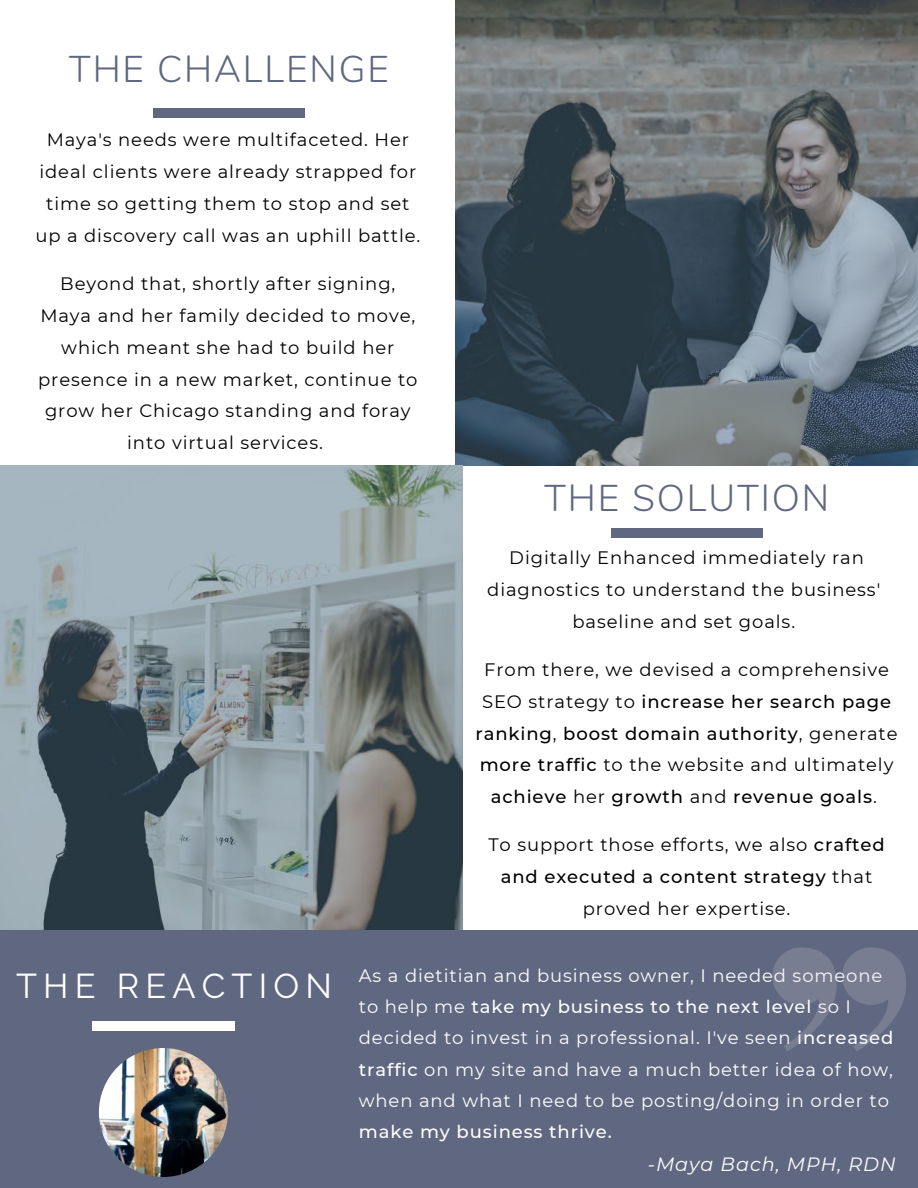
<style>
.page{position:relative;width:918px;height:1188px;background:#fff}
.page>*{position:absolute;margin:0;border:0;box-sizing:border-box;transform-origin:0 0}
.t1{font:300 37.2px "Nunito";letter-spacing:.05em;color:#606780}
.t2{font:34.35px "Raleway";letter-spacing:.18em;color:#fff}
.t3{font:italic 19.2px "Montserrat";letter-spacing:.05em;color:#fff}
.t4{font:18px/32px "Montserrat";letter-spacing:.05em;color:#000;text-align:center}
.t5{font:18px/31.2px "Montserrat";letter-spacing:.05em;color:#fff}
.t6{font:500 18px "Montserrat";letter-spacing:.05em;color:#fff}
.s1{font-weight:500}
</style>
<div class="page">
<img style="left:455px;top:0;width:463px;height:466px">
<img style="left:0;top:466px;width:462px;height:465px">
<div style="left:153px;top:108px;width:152px;height:9px;background:#606780"></div>
<div style="left:611px;top:529px;width:152px;height:9px;background:#606780"></div>
<div style="left:0;top:931px;width:918px;height:257px;background:#606780"></div>
<div style="left:92px;top:1021px;width:143px;height:9px;background:#fff"></div>
<svg style="left:772px;top:947px;width:134px;height:104px"></svg>
<img style="left:99px;top:1048px;width:129px;height:129px;border-radius:50%">
<h1 class="t1" style="left:69px;top:44px;width:322px">THE CHALLENGE</h1>
<p class="t4" style="left:35px;top:124px;width:386px">Maya's needs were multifaceted. Her ideal clients were already strapped for time so getting them to stop and set up a discovery call was an uphill battle.</p>
<p class="t4" style="left:38px;top:267px;width:381px">Beyond that, shortly after signing, Maya and her family decided to move, which meant she had to build her presence in a new market, continue to grow her Chicago standing and foray into virtual services.</p>
<h1 class="t1" style="left:544px;top:473px;width:287px">THE SOLUTION</h1>
<p class="t4" style="left:487px;top:542px;width:395px">Digitally Enhanced immediately ran diagnostics to understand the business' baseline and set goals.</p>
<p class="t4" style="left:475px;top:653px;width:424px">From there, we devised a comprehensive SEO strategy to <span class="s1">increase her search page ranking</span>, <span class="s1">boost domain authority</span>, generate <span class="s1">more traffic</span> to the website and ultimately <span class="s1">achieve</span> her <span class="s1">growth</span> and <span class="s1">revenue goals</span>.</p>
<p class="t4" style="left:488px;top:829px;width:398px">To support those efforts, we also <span class="s1">crafted and executed a content strategy</span> that proved her expertise.</p>
<h2 class="t2" style="left:16px;top:966px;width:317px">THE REACTION</h2>
<p class="t5" style="left:359px;top:960px;width:536px">As a dietitian and business owner, I needed someone to help me <span class="s1">take my business to the next level</span> so I decided to invest in a professional. I've seen <span class="s1">increased traffic</span> on my site and have a much better idea of how, when and what I need to be posting/doing in order to</p>
<p class="t6" style="left:359px;top:1121px;width:255px">make my business thrive.</p>
<p class="t3" style="left:648px;top:1152px;width:249px">-Maya Bach, MPH, RDN</p>
</div>
